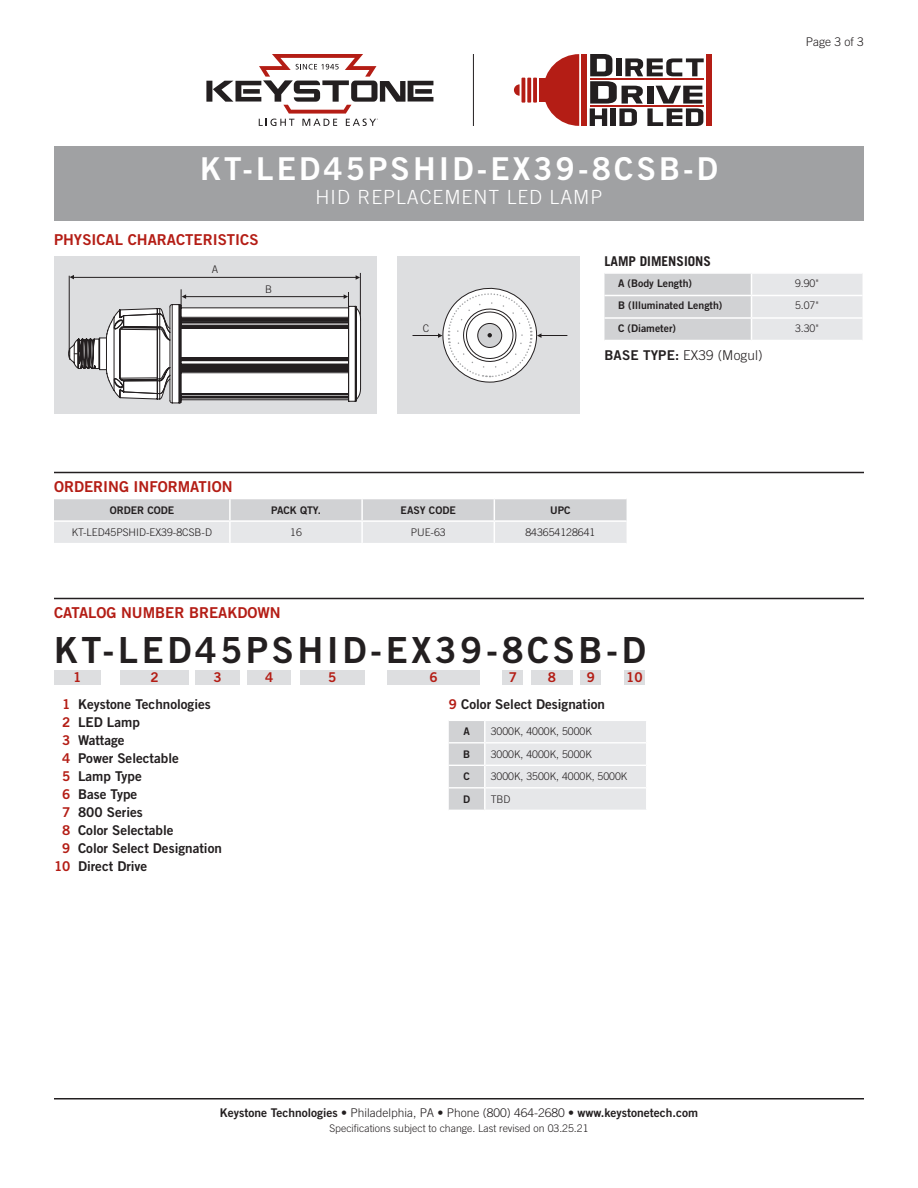
<style>
.page{position:relative;width:918px;height:1188px;background:#fff}
.page>*{position:absolute;margin:0;border:0;box-sizing:border-box;transform-origin:0 0}
.CatalogNumber{font:36px "Trade Gothic LT Std Bd 2";letter-spacing:.1em;color:#231f20}
.t1{font:31.5px "Trade Gothic LT Std Bd 2";letter-spacing:.1em;color:#fff}
.SubTitle{font:300 19.5px "Trade Gothic LT Std";letter-spacing:.05em;color:#fff}
.Heading_01{font:15px "Trade Gothic LT Std Bd 2";color:#b41d15}
.Catalog_Key{font:13.5px "Trade Gothic LT Std Bd 2";color:#231f20}
.Text{font:300 13.5px "Trade Gothic LT Std";letter-spacing:.01em;color:#231f20}
.Heading_02{font:700 13.5px "Trade Gothic LT Std";color:#231f20}
.Catalog_BarNumber{font:13.5px "Trade Gothic LT Std Bd 2";color:#b41d15}
.t2{font:12px "Trade Gothic LT Std Bd 2";color:#231f20}
.Page{font:300 12px "Trade Gothic LT Std";color:#231f20}
.Table_Text{font:300 10.5px "Trade Gothic LT Std";color:#231f20}
.Table_Header{font:10.5px "Trade Gothic LT Std Bd 2";color:#231f20}
.Rev{font:300 10.5px "Trade Gothic LT Std";color:#231f20}
.Art_Callout{font:300 10.5px "Trade Gothic LT Std";color:#231f20}
.s1{font-family:"Trade Gothic LT Std Bd 2";font-weight:400}
.s2{color:#b41d15}
.s3{font-family:"Trade Gothic LT Std";font-weight:300}
</style>
<div class="page">
<div style="left:54px;top:146px;width:810px;height:74px;background:#a0a1a3"></div>
<hr style="left:54px;top:1098px;width:810px;height:2px;background:#231f20">
<hr style="left:473px;top:54px;width:1px;height:72px;background:#231f20">
<svg style="left:543px;top:54px;width:36px;height:72px"></svg>
<div style="left:582px;top:54px;width:5px;height:72px;background:#b41d15"></div>
<div style="left:706px;top:54px;width:6px;height:72px;background:#b41d15"></div>
<div style="left:539px;top:79px;width:7px;height:23px;background:#b41d15"></div>
<svg style="left:514px;top:84px;width:6px;height:12px"></svg>
<svg style="left:533px;top:78px;width:4px;height:25px"></svg>
<svg style="left:527px;top:78px;width:4px;height:25px"></svg>
<hr style="left:522px;top:78px;width:3px;height:25px;background:#b41d15">
<svg style="left:590px;top:54px;width:114px;height:72px"></svg>
<svg style="left:206px;top:54px;width:227px;height:72px"></svg>
<svg style="left:54px;top:499px;width:573px;height:44px;background:#dbdcde"></svg>
<hr style="left:54px;top:520px;width:176px;height:2px;background:#fff">
<hr style="left:230px;top:520px;width:132px;height:2px;background:#fff">
<hr style="left:362px;top:520px;width:132px;height:2px;background:#fff">
<hr style="left:494px;top:520px;width:133px;height:2px;background:#fff">
<hr style="left:54px;top:472px;width:810px;height:1px;background:#231f20">
<svg style="left:604px;top:273px;width:258px;height:67px;background:#dcdddf"></svg>
<div style="left:54px;top:256px;width:322px;height:158px;background:#dddee0"></div>
<hr style="left:360px;top:273px;width:1px;height:48px;background:#231f20">
<svg style="left:356px;top:275px;width:4px;height:5px"></svg>
<svg style="left:70px;top:275px;width:4px;height:4px"></svg>
<hr style="left:73px;top:277px;width:284px;height:1px;background:#231f20">
<hr style="left:69px;top:276px;width:1px;height:77px;background:#231f20">
<svg style="left:68px;top:289px;width:293px;height:115px"></svg>
<div style="left:398px;top:256px;width:182px;height:158px;background:#dddee0"></div>
<svg style="left:413px;top:287px;width:154px;height:96px"></svg>
<div style="left:624px;top:670px;width:21px;height:15px;background:#dddee0"></div>
<hr style="left:54px;top:598px;width:810px;height:1px;background:#231f20">
<div style="left:54px;top:670px;width:46px;height:15px;background:#dddee0"></div>
<div style="left:120px;top:670px;width:69px;height:15px;background:#dddee0"></div>
<div style="left:248px;top:670px;width:43px;height:15px;background:#dddee0"></div>
<div style="left:195px;top:670px;width:45px;height:15px;background:#dddee0"></div>
<div style="left:387px;top:670px;width:93px;height:15px;background:#dddee0"></div>
<div style="left:502px;top:670px;width:22px;height:15px;background:#dddee0"></div>
<div style="left:580px;top:670px;width:22px;height:15px;background:#dddee0"></div>
<div style="left:531px;top:670px;width:42px;height:15px;background:#dddee0"></div>
<div style="left:300px;top:670px;width:64px;height:15px;background:#dddee0"></div>
<svg style="left:449px;top:721px;width:197px;height:89px;background:#e2e3e5"></svg>
<hr style="left:449px;top:742px;width:35px;height:2px;background:#fff">
<hr style="left:486px;top:742px;width:160px;height:2px;background:#fff">
<hr style="left:449px;top:765px;width:35px;height:1px;background:#fff">
<hr style="left:486px;top:765px;width:160px;height:1px;background:#fff">
<hr style="left:449px;top:787px;width:35px;height:2px;background:#fff">
<hr style="left:486px;top:787px;width:160px;height:2px;background:#fff">
<hr style="left:484px;top:721px;width:2px;height:22px;background:#fff">
<hr style="left:484px;top:743px;width:2px;height:22px;background:#fff">
<hr style="left:484px;top:765px;width:2px;height:23px;background:#fff">
<hr style="left:484px;top:788px;width:2px;height:22px;background:#fff">
<p class="t1" style="left:200px;top:149px;width:519px">KT-LED45PSHID-EX39-8CSB-D</p>
<p class="SubTitle" style="left:316px;top:185px;width:288px">HID REPLACEMENT LED LAMP</p>
<p class="Heading_01" style="left:54px;top:230px;width:206px">PHYSICAL CHARACTERISTICS</p>
<p class="Page" style="left:806px;top:35px;width:60px">Page 3 of 3</p>
<p class="Art_Callout" style="left:212px;top:263px;width:8px">A</p>
<p class="Art_Callout" style="left:265px;top:283px;width:9px">B</p>
<p class="Art_Callout" style="left:423px;top:322px;width:8px">C</p>
<p class="Heading_02" style="left:604px;top:253px;width:108px">LAMP DIMENSIONS</p>
<p class="Table_Header" style="left:618px;top:276px;width:76px">A (Body Length)</p>
<p class="Table_Text" style="left:795px;top:277px;width:25px">9.90"</p>
<p class="Table_Header" style="left:618px;top:299px;width:106px">B (Illuminated Length)</p>
<p class="Table_Text" style="left:795px;top:299px;width:25px">5.07"</p>
<p class="Table_Header" style="left:618px;top:321px;width:60px">C (Diameter)</p>
<p class="Table_Text" style="left:795px;top:322px;width:25px">3.30"</p>
<p class="Text" style="left:604px;top:348px;width:160px"><span class="s1">BASE TYPE:</span> EX39 (Mogul)</p>
<p class="Heading_01" style="left:54px;top:478px;width:180px">ORDERING INFORMATION</p>
<p class="Table_Header" style="left:110px;top:503px;width:66px">ORDER CODE</p>
<p class="Table_Header" style="left:271px;top:503px;width:51px">PACK QTY.</p>
<p class="Table_Header" style="left:401px;top:503px;width:57px">EASY CODE</p>
<p class="Table_Header" style="left:550px;top:503px;width:22px">UPC</p>
<p class="Table_Text" style="left:72px;top:526px;width:142px">KT-LED45PSHID-EX39-8CSB-D</p>
<p class="Table_Text" style="left:290px;top:526px;width:13px">16</p>
<p class="Table_Text" style="left:411px;top:526px;width:37px">PUE-63</p>
<p class="Table_Text" style="left:525px;top:526px;width:72px">843654128641</p>
<p class="Heading_01" style="left:54px;top:603px;width:228px">CATALOG NUMBER BREAKDOWN</p>
<p class="CatalogNumber" style="left:54px;top:628px;width:593px">KT-LED45PSHID-EX39-8CSB-D</p>
<p class="Catalog_BarNumber" style="left:73px;top:669px;width:10px">1</p>
<p class="Catalog_BarNumber" style="left:150px;top:669px;width:10px">2</p>
<p class="Catalog_BarNumber" style="left:213px;top:669px;width:10px">3</p>
<p class="Catalog_BarNumber" style="left:265px;top:669px;width:10px">4</p>
<p class="Catalog_BarNumber" style="left:328px;top:669px;width:10px">5</p>
<p class="Catalog_BarNumber" style="left:429px;top:669px;width:10px">6</p>
<p class="Catalog_BarNumber" style="left:509px;top:669px;width:10px">7</p>
<p class="Catalog_BarNumber" style="left:548px;top:669px;width:10px">8</p>
<p class="Catalog_BarNumber" style="left:587px;top:669px;width:10px">9</p>
<p class="Catalog_Key" style="left:62px;top:696px;width:150px"><span class="s2">1</span> Keystone Technologies</p>
<p class="Catalog_Key" style="left:62px;top:714px;width:79px"><span class="s2">2</span> LED Lamp</p>
<p class="Catalog_Key" style="left:62px;top:732px;width:64px"><span class="s2">3</span> Wattage</p>
<p class="Catalog_Key" style="left:62px;top:750px;width:118px"><span class="s2">4</span> Power Selectable</p>
<p class="Catalog_Key" style="left:62px;top:768px;width:81px"><span class="s2">5</span> Lamp Type</p>
<p class="Catalog_Key" style="left:62px;top:786px;width:77px"><span class="s2">6</span> Base Type</p>
<p class="Catalog_Key" style="left:62px;top:804px;width:82px"><span class="s2">7</span> 800 Series</p>
<p class="Catalog_Key" style="left:62px;top:822px;width:113px"><span class="s2">8</span> Color Selectable</p>
<p class="Catalog_Key" style="left:62px;top:840px;width:161px"><span class="s2">9</span> Color Select Designation</p>
<p class="Catalog_Key" style="left:54px;top:858px;width:95px"><span class="s2">10</span> Direct Drive</p>
<p class="Catalog_BarNumber" style="left:626px;top:669px;width:18px">10</p>
<p class="Catalog_Key" style="left:449px;top:696px;width:158px"><span class="s2">9</span> Color Select Designation</p>
<p class="Table_Header" style="left:464px;top:725px;width:8px">A</p>
<p class="Table_Text" style="left:491px;top:725px;width:102px">3000K, 4000K, 5000K</p>
<p class="Table_Header" style="left:463px;top:748px;width:9px">B</p>
<p class="Table_Text" style="left:491px;top:748px;width:102px">3000K, 4000K, 5000K</p>
<p class="Table_Header" style="left:464px;top:770px;width:8px">C</p>
<p class="Table_Text" style="left:491px;top:770px;width:138px">3000K, 3500K, 4000K, 5000K</p>
<p class="Table_Header" style="left:463px;top:793px;width:9px">D</p>
<p class="Table_Text" style="left:491px;top:793px;width:21px">TBD</p>
<p class="t2" style="left:220px;top:1105px;width:480px">Keystone Technologies <span class="s3">• Philadelphia, PA • Phone (800) 464-2680 •</span> www.keystonetech.com</p>
<p class="Rev" style="left:329px;top:1122px;width:261px">Specifications subject to change. Last revised on 03.25.21</p>
</div>
